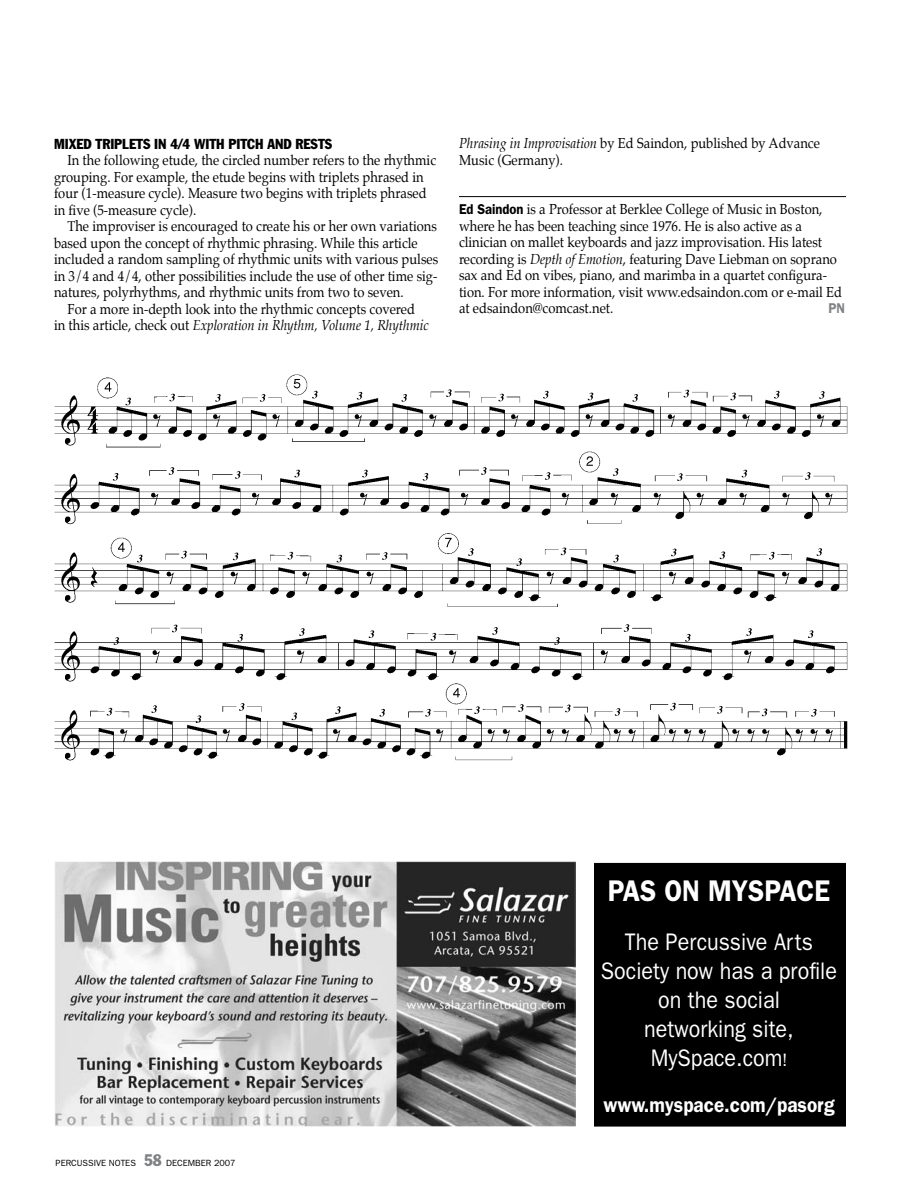
<style>
.page{position:relative;width:918px;height:1188px;background:#fff}
.page>*{position:absolute;margin:0;border:0;box-sizing:border-box;transform-origin:0 0}
.t1{font:600 30px "Franklin Gothic";color:#fff;scale:.9 1}
.t2{font:24px/28.8px "Franklin Gothic";color:#fff;text-align:center;scale:.9 1}
.t3{font:600 21px "Franklin Gothic";color:#fff;scale:.9 1}
.t4{font:14.25px/16.5px "Palatino";color:#000;scale:.91 1}
.t5{font:italic 14.25px "Palatino";color:#000;scale:.91 1}
.t6{font:condensed 14.25px "Franklin Gothic";color:#000}
.t7{font:600 14.25px "Franklin Gothic";color:#808284;scale:.91 1}
.t8{font:9px "Franklin Gothic";color:#000}
.s1{font-style:normal}
.s2{font-style:italic}
.s3{font-family:"Franklin Gothic";font-weight:600}
.s4{font-stretch:condensed;font-size:16.5px;color:#808284}
.s5{font-size:18px}
</style>
<div class="page">
<img style="left:54px;top:862px;width:522px;height:265px">
<div style="left:595px;top:864px;width:250px;height:262px;background:#000"></div>
<div style="left:594px;top:863px;width:252px;height:264px;border:2px solid #000"></div>
<img style="left:54px;top:374px;width:794px;height:387px">
<hr style="left:459px;top:196px;width:387px;height:1px;background:#000">
<p class="t6" style="left:54px;top:135px;width:280px">MIXED TRIPLETS IN 4/4 WITH PITCH AND RESTS</p>
<p class="t4" style="left:54px;top:153px;width:421px;text-indent:13px">In the following etude, the circled number refers to the rhythmic grouping. For example, the etude begins with triplets phrased in four (1-measure cycle). Measure two begins with triplets phrased in five (5-measure cycle).</p>
<p class="t4" style="left:67px;top:219px;width:407px">The improviser is encouraged to create his or her own variations</p>
<p class="t4" style="left:54px;top:236px;width:401px">based upon the concept of rhythmic phrasing. While this article</p>
<p class="t4" style="left:54px;top:252px;width:424px">included a random sampling of rhythmic units with various pulses</p>
<p class="t4" style="left:54px;top:269px;width:423px">in 3/4 and 4/4, other possibilities include the use of other time sig-</p>
<p class="t4" style="left:54px;top:285px;width:386px">natures, polyrhythms, and rhythmic units from two to seven.</p>
<p class="t4" style="left:67px;top:302px;width:383px">For a more in-depth look into the rhythmic concepts covered</p>
<p class="t5" style="left:54px;top:317px;width:413px"><span class="s1">in this article, check out</span> Exploration in Rhythm, Volume 1, Rhythmic</p>
<p class="t4" style="left:459px;top:136px;width:398px"><span class="s2">Phrasing in Improvisation</span> by Ed Saindon, published by Advance<br>Music (Germany).</p>
<p class="t4" style="left:459px;top:202px;width:423px"><span class="s3">Ed Saindon</span> is a Professor at Berklee College of Music in Boston, where he has been teaching since 1976. He is also active as a clinician on mallet keyboards and jazz improvisation. His latest recording is <span class="s2">Depth of Emotion</span>, featuring Dave Liebman on soprano sax and Ed on vibes, piano, and marimba in a quartet configura&shy;tion. For more information, visit www.edsaindon.com or e-mail Ed at edsaindon@comcast.net.</p>
<p class="t7" style="left:828px;top:300px;width:20px">PN</p>
<p class="t8" style="left:56px;top:1157px;width:182px">percussive notes <span class="s4">58</span> DECEMBER 2007</p>
<h1 class="t1" style="left:608px;top:873px;width:248px">PAS on MySpace</h1>
<h2 class="t2" style="left:601px;top:927px;width:264px">The Percussive Arts<br>Society now has a profile on the social<br>networking site,<br>MySpace.com<span class="s5">!</span></h2>
<h3 class="t3" style="left:603px;top:1092px;width:258px">www.myspace.com/pasorg</h3>
</div>
